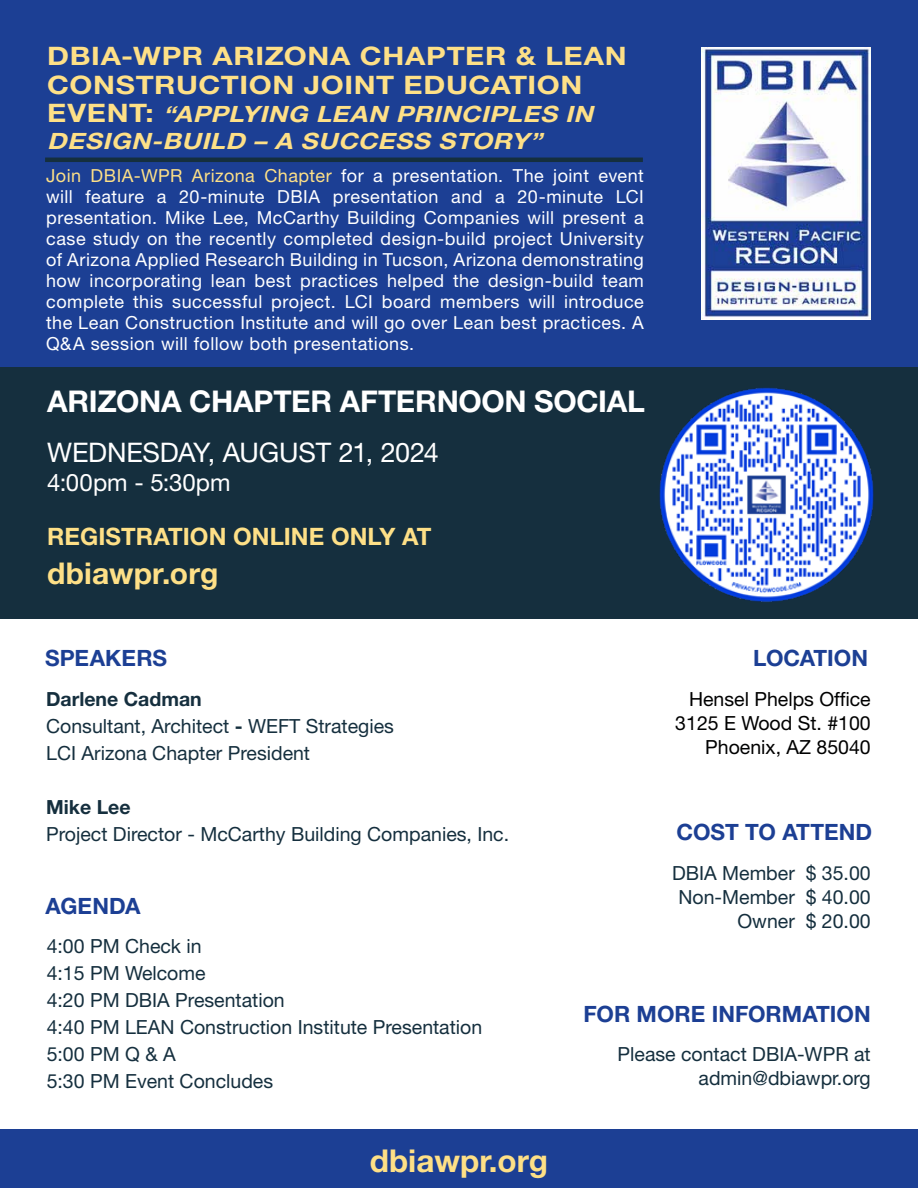
<style>
.page{position:relative;width:918px;height:1188px;background:#fff}
.page>*{position:absolute;margin:0;border:0;box-sizing:border-box;transform-origin:0 0}
.t1{font:700 31.5px "Helvetica Neue LT Std";color:#fee086}
.t2{font:700 30px "Helvetica Neue LT Std";letter-spacing:-.01em;color:#fff}
.t3{font:700 30px "Helvetica Neue LT Std";letter-spacing:.005em;color:#fee087}
.t4{font:27px "Helvetica Neue LT Std";letter-spacing:-.015em;color:#fff}
.t5{font:700 25.5px/28.5px "Helvetica Neue LT Std";letter-spacing:.02em;color:#fee087;scale:1.16 1}
.t6{font:700 24px "Helvetica Neue LT Std";color:#fee087}
.t7{font:24px "Helvetica Neue LT Std";letter-spacing:.005em;color:#fff}
.t8{font:italic 700 22.5px/27px "Helvetica Neue LT Std";color:#fee087;scale:1.16 1}
.t9{font:700 22.5px "Helvetica Neue LT Std";color:#1c3f94}
.t10{font:19.5px/27px "Helvetica Neue LT Std";color:#152f3e}
.t11{font:19.5px/24px "Helvetica Neue LT Std";color:#000101;text-align:right}
.t12{font:19.5px "Helvetica Neue LT Std";color:#142e3d}
.t13{font:700 19.5px "Helvetica Neue LT Std";color:#152f3e}
.t14{font:18px/21px "Helvetica Neue LT Std";letter-spacing:.025em;color:#fff;text-align:justify}
.s1{font-style:normal;font-size:25.5px}
.s2{color:#fee087}
.s3{font-weight:700}
</style>
<div class="page">
<div style="left:0;top:0;width:918px;height:376px;background:#1c3f94"></div>
<div style="left:0;top:1129px;width:918px;height:59px;background:#1c3f94"></div>
<div style="left:0;top:367px;width:918px;height:252px;background:#152f3e"></div>
<hr style="left:45px;top:158px;width:598px;height:4px;background:#152f3e">
<img style="left:701px;top:47px;width:170px;height:272px">
<img style="left:659px;top:387px;width:215px;height:215px">
<h3 class="t5" style="left:47px;top:42px;width:501px">DBIA-WPR ARIZONA CHAPTER &amp; LEAN<br>CONSTRUCTION JOINT EDUCATION</h3>
<p class="t8" style="left:47px;top:100px;width:478px"><span class="s1">E V E N T :</span> “APPLYING LEAN PRINCIPLES IN<br>DESIGN-BUILD – A SUCCESS STORY”</p>
<p class="t14" style="left:46px;top:164px;width:599px"><span class="s2">Join DBIA-WPR Arizona Chapter</span> for a presentation. The joint event will feature a 20-minute DBIA presentation and a 20-minute LCI presentation. Mike Lee, McCarthy Building Companies will present a case study on the recently completed design-build project University of Arizona Applied Research Building in Tucson, Arizona demonstrating how incorporating lean best practices helped the design-build team complete this successful project. LCI board members will introduce the Lean Construction Institute and will go over Lean best practices. A Q&amp;A session will follow both presentations.</p>
<h2 class="t2" style="left:47px;top:383px;width:599px">ARIZONA CHAPTER AFTERNOON SOCIAL</h2>
<h3 class="t4" style="left:47px;top:436px;width:393px">WEDNESDAY, AUGUST 21, 2024</h3>
<h3 class="t7" style="left:47px;top:468px;width:185px">4:00pm - 5:30pm</h3>
<h3 class="t6" style="left:47px;top:521px;width:386px">REGISTRATION ONLINE ONLY AT</h3>
<h2 class="t3" style="left:47px;top:554px;width:173px">dbiawpr.org</h2>
<p class="t9" style="left:45px;top:645px;width:124px">SPEAKERS</p>
<p class="t9" style="left:753px;top:645px;width:116px">LOCATION</p>
<p class="t10" style="left:46px;top:685px;width:349px"><span class="s3">Darlene Cadman<br></span>Consultant, Architect <span class="s3">-</span> WEFT Strategies<br>LCI Arizona Chapter President</p>
<p class="t13" style="left:46px;top:795px;width:86px">Mike Lee</p>
<p class="t10" style="left:46px;top:820px;width:465px">Project Director - McCarthy Building Companies, Inc.</p>
<p class="t9" style="left:46px;top:892px;width:97px">AGENDA</p>
<p class="t10" style="left:47px;top:933px;width:437px">4:00 PM Check in<br>4:15 PM Welcome<br>4:20 PM DBIA Presentation<br>4:40 PM LEAN Construction Institute Presentation<br>5:00 PM Q &amp; A<br>5:30 PM Event Concludes</p>
<h1 class="t1" style="left:370px;top:1142px;width:180px">dbiawpr.org</h1>
<p class="t11" style="left:675px;top:687px;width:197px">Hensel Phelps Office<br>3125 E Wood St. #100<br>Phoenix, AZ 85040</p>
<p class="t9" style="left:676px;top:818px;width:197px">COST TO ATTEND</p>
<p class="t10" style="left:672px;top:861px;width:200px;line-height:24px;text-align:center">DBIA Member $ 35.00<br>Non-Member $ 40.00</p>
<p class="t12" style="left:737px;top:909px;width:135px">Owner $ 20.00</p>
<p class="t9" style="left:584px;top:1000px;width:289px">FOR MORE INFORMATION</p>
<p class="t10" style="left:618px;top:1042px;width:255px;line-height:24px;text-align:right">Please contact DBIA-WPR at admin@dbiawpr.org</p>
</div>
